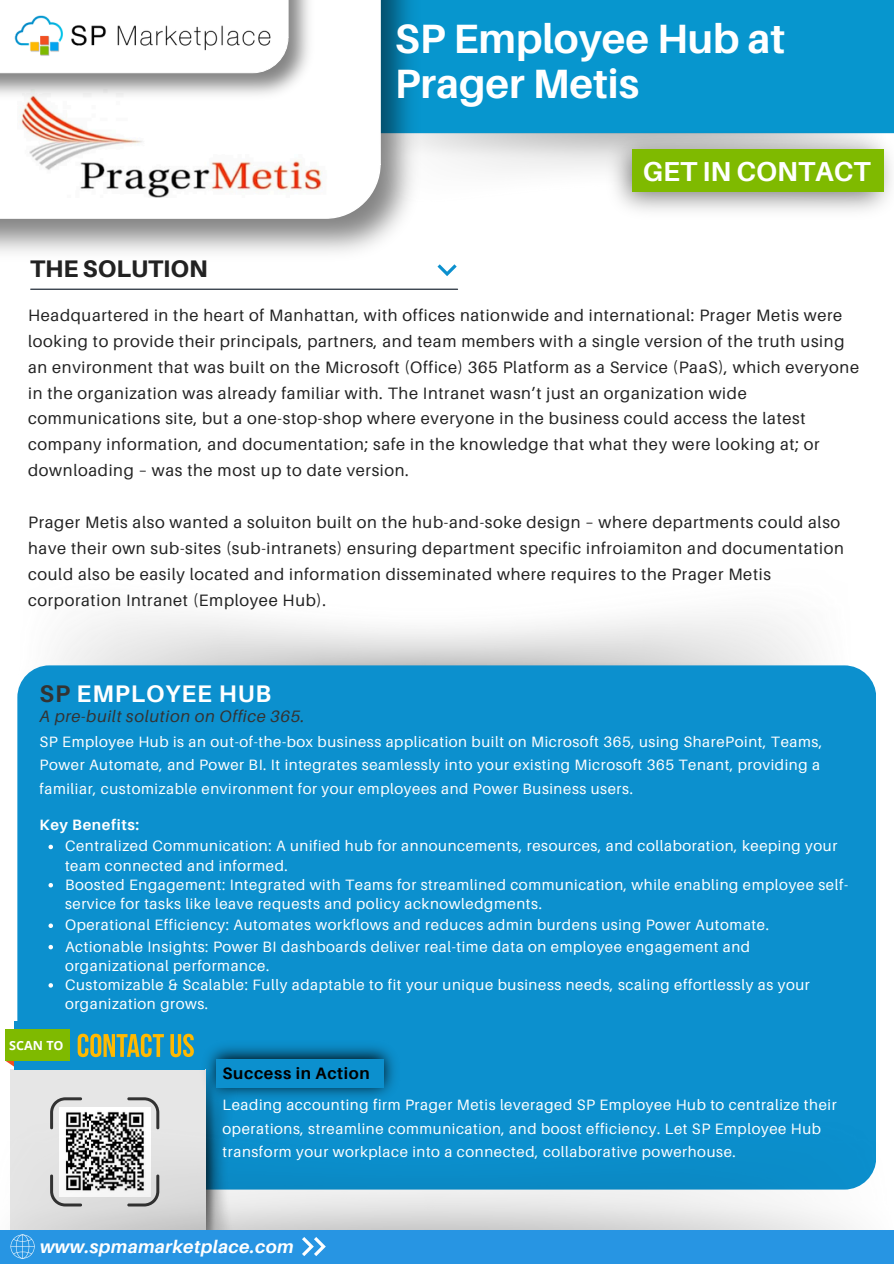
<style>
.page{position:relative;width:894px;height:1264px;background:#fff}
.page>*{position:absolute;margin:0;border:0;box-sizing:border-box;transform-origin:0 0}
.t1{font:700 40.95px/44.8px "Aileron";color:#fff}
.t2{font:700 27.45px "Aileron";color:#fff}
.t3{font:700 24px "Aileron";letter-spacing:.04em;color:#fff}
.t4{font:800 24px "Aileron";color:#222}
.t5{font:italic 700 18px "Aileron";letter-spacing:.02em;color:#fff}
.t6{font:16.5px/25.8px "Aileron";letter-spacing:.04em;color:#222}
.t7{font:italic 16.5px "Aileron";letter-spacing:.04em;color:#333}
.t8{font:700 16.5px "Aileron";letter-spacing:.04em;color:#000}
.t9{font:15px/23.7px "Aileron";letter-spacing:.04em;color:#fff}
.t10{font:700 15px "Aileron";letter-spacing:.04em;color:#fff}
.t11{font:700 12.6px "Open Sans";color:#fff}
.s1{color:#333}
</style>
<div class="page">
<div style="left:17px;top:665px;width:858px;height:524px;background:#0c90ce;border-radius:32px"></div>
<div style="left:11px;top:1069px;width:195px;height:194px;background:#e6e6e6"></div>
<svg style="left:6px;top:1061px;width:8px;height:6px"></svg>
<div style="left:14px;top:1021px;width:191px;height:48px;background:#0c90ce"></div>
<div style="left:6px;top:1029px;width:64px;height:32px;background:#7fba00"></div>
<svg style="left:78px;top:1033px;width:86px;height:24px"></svg>
<svg style="left:170px;top:1033px;width:24px;height:24px"></svg>
<img style="left:10px;top:1096px;width:866px;height:133px">
<div style="left:0;top:1229px;width:893px;height:34px;background:#2795e3"></div>
<svg style="left:11px;top:1234px;width:23px;height:24px"></svg>
<svg style="left:302px;top:1237px;width:24px;height:19px"></svg>
<hr style="left:31px;top:289px;width:426px;height:1px;background:#0b1623">
<svg style="left:437px;top:264px;width:19px;height:12px"></svg>
<img style="left:199px;top:1046px;width:202px;height:56px">
<div style="left:216px;top:1058px;width:167px;height:29px;background:#0c90ce"></div>
<svg style="left:48px;top:844px;width:5px;height:5px"></svg>
<svg style="left:48px;top:883px;width:5px;height:4px"></svg>
<svg style="left:48px;top:923px;width:5px;height:5px"></svg>
<svg style="left:48px;top:944px;width:5px;height:5px"></svg>
<svg style="left:48px;top:983px;width:5px;height:4px"></svg>
<div style="left:118px;top:0;width:775px;height:133px;background:#0796ce"></div>
<svg style="left:0;top:0;width:381px;height:219px"></svg>
<img style="left:17px;top:89px;width:314px;height:108px">
<img style="left:0;top:0;width:320px;height:107px">
<svg style="left:0;top:0;width:288px;height:73px"></svg>
<img style="left:0;top:0;width:286px;height:69px">
<img style="left:601px;top:133px;width:292px;height:78px">
<div style="left:632px;top:149px;width:251px;height:43px;background:#7fba00"></div>
<p class="t1" style="left:395px;top:15px;width:392px">SP Employee Hub at<br>Prager Metis</p>
<p class="t2" style="left:642px;top:154px;width:229px">GET IN CONTACT</p>
<p class="t4" style="left:30px;top:253px;width:179px">THE SOLUTION</p>
<p class="t6" style="left:28px;top:302px;width:832px">Headquartered in the heart of Manhattan, with offices nationwide and international: Prager Metis were looking to provide their principals, partners, and team members with a single version of the truth using an environment that was built on the Microsoft (Office) 365 Platform as a Service (PaaS), which everyone in the organization was already familiar with. The Intranet wasn’t just an organization wide communications site, but a one-stop-shop where everyone in the business could access the latest company information, and documentation; safe in the knowledge that what they were looking at; or downloading – was the most up to date version.</p>
<h1 class="t6" style="left:28px;top:509px;width:817px">Prager Metis also wanted a soluiton built on the hub-and-soke design – where departments could also have their own sub-sites (sub-intranets) ensuring department specific infroiamiton and documentation could also be easily located and information disseminated where requires to the Prager Metis corporation Intranet (Employee Hub).</h1>
<p class="t3" style="left:39px;top:678px;width:233px"><span class="s1">SP</span> EMPLOYEE HUB</p>
<h2 class="t9" style="left:39px;top:729px;width:784px">SP Employee Hub is an out-of-the-box business application built on Microsoft 365, using SharePoint, Teams,<br>Power Automate, and Power BI. It integrates seamlessly into your existing Microsoft 365 Tenant, providing a familiar, customizable environment for your employees and Power Business users.</h2>
<p class="t10" style="left:39px;top:815px;width:101px">Key Benefits:</p>
<h3 class="t9" style="left:65px;top:836px;width:773px;line-height:19.2px">Centralized Communication: A unified hub for announcements, resources, and collaboration, keeping your team connected and informed.</h3>
<p class="t9" style="left:65px;top:874px;width:784px;line-height:19.2px">Boosted Engagement: Integrated with Teams for streamlined communication, while enabling employee self&shy;service for tasks like leave requests and policy acknowledgments.</p>
<p class="t9" style="left:65px;top:912px;width:705px">Operational Efficiency: Automates workflows and reduces admin burdens using Power Automate.</p>
<h6 class="t9" style="left:65px;top:936px;width:686px;line-height:19.2px">Actionable Insights: Power BI dashboards deliver real-time data on employee engagement and organizational performance.</h6>
<h6 class="t9" style="left:65px;top:974px;width:746px;line-height:19.2px">Customizable &amp; Scalable: Fully adaptable to fit your unique business needs, scaling effortlessly as your organization grows.</h6>
<p class="t7" style="left:39px;top:706px;width:267px">A pre-built solution on Office 365.</p>
<p class="t11" style="left:9px;top:1036px;width:56px">SCAN TO</p>
<h3 class="t8" style="left:222px;top:1062px;width:149px">Success in Action</h3>
<h6 class="t9" style="left:222px;top:1092px;width:615px">Leading accounting firm Prager Metis leveraged SP Employee Hub to centralize their operations, streamline communication, and boost efficiency. Let SP Employee Hub transform your workplace into a connected, collaborative powerhouse.</h6>
<p class="t5" style="left:40px;top:1235px;width:255px">www.spmamarketplace.com</p>
</div>
